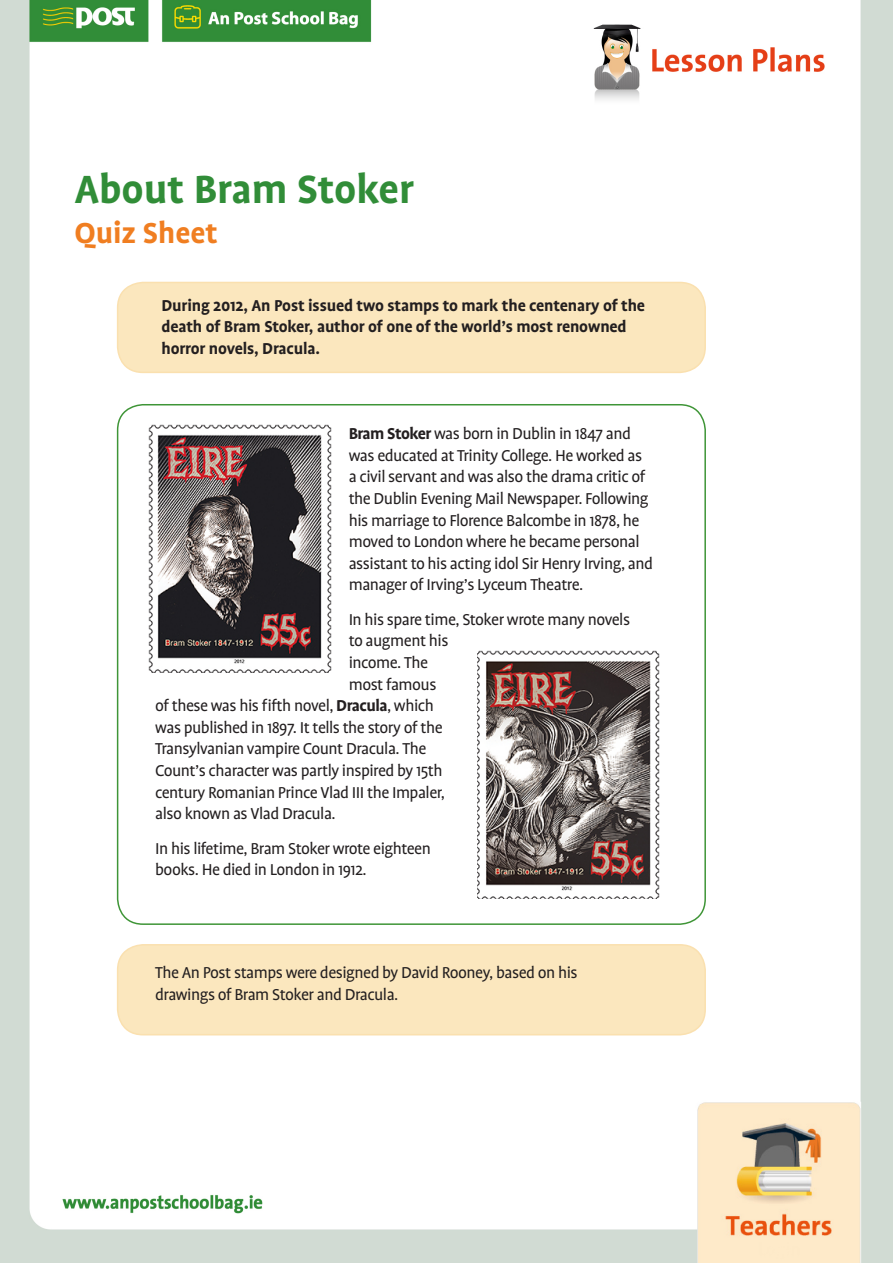
<style>
.page{position:relative;width:893px;height:1263px;background:#fff}
.page>*{position:absolute;margin:0;border:0;box-sizing:border-box;transform-origin:0 0}
.t1{font:700 45px "Profile";color:#318d38}
.t2{font:700 33px "Profile";color:#f07e21}
.t3{font:18px/21.6px "Profile";letter-spacing:-.03em;color:#231f20}
.t4{font:700 18px/21.6px "Profile";letter-spacing:-.01em;color:#231f20}
.s1{font-weight:700}
</style>
<div class="page">
<img style="left:0;top:0;width:893px;height:1263px">
<div style="left:117px;top:404px;width:589px;height:521px;border:2px solid #3f9537;border-radius:26px"></div>
<div style="left:118px;top:282px;width:587px;height:90px;background:#fbe7be;border-radius:26px"></div>
<div style="left:117px;top:282px;width:589px;height:91px;border:2px solid #fae0af;border-radius:26px"></div>
<div style="left:118px;top:945px;width:587px;height:90px;background:#fbe7be;border-radius:26px"></div>
<div style="left:117px;top:944px;width:589px;height:91px;border:2px solid #fae0af;border-radius:26px"></div>
<img style="left:148px;top:424px;width:184px;height:248px">
<img style="left:478px;top:651px;width:181px;height:247px">
<p class="t1" style="left:74px;top:165px;width:341px">About Bram Stoker</p>
<p class="t2" style="left:74px;top:215px;width:145px">Quiz Sheet</p>
<p class="t4" style="left:162px;top:294px;width:485px">During 2012, An Post issued two stamps to mark the centenary of the death of Bram Stoker, author of one of the world’s most renowned horror novels, Dracula.</p>
<p class="t3" style="left:349px;top:423px;width:306px"><span class="s1">Bram Stoker</span> was born in Dublin in 1847 and was educated at Trinity College. He worked as a civil servant and was also the drama critic of the Dublin Evening Mail Newspaper. Following his marriage to Florence Balcombe in 1878, he moved to London where he became personal assistant to his acting idol Sir Henry Irving, and manager of Irving’s Lyceum Theatre.</p>
<p class="t3" style="left:349px;top:609px;width:283px">In his spare time, Stoker wrote many novels</p>
<p class="t3" style="left:349px;top:630px;width:101px">to augment his</p>
<p class="t3" style="left:349px;top:652px;width:81px">income. The</p>
<p class="t3" style="left:349px;top:673px;width:89px">most famous</p>
<p class="t3" style="left:155px;top:695px;width:280px">of these was his fifth novel, <span class="s1">Dracula</span>, which</p>
<p class="t3" style="left:155px;top:717px;width:289px">was published in 1897. It tells the story of the</p>
<p class="t3" style="left:155px;top:738px;width:273px">Transylvanian vampire Count Dracula. The</p>
<p class="t3" style="left:155px;top:760px;width:289px">Count’s character was partly inspired by 15th</p>
<p class="t3" style="left:155px;top:781px;width:291px">century Romanian Prince Vlad III the Impaler,</p>
<p class="t3" style="left:155px;top:803px;width:182px">also known as Vlad Dracula.</p>
<p class="t3" style="left:155px;top:837px;width:277px">In his lifetime, Bram Stoker wrote eighteen books. He died in London in 1912.</p>
<p class="t3" style="left:155px;top:962px;width:424px">The An Post stamps were designed by David Rooney, based on his drawings of Bram Stoker and Dracula.</p>
</div>
